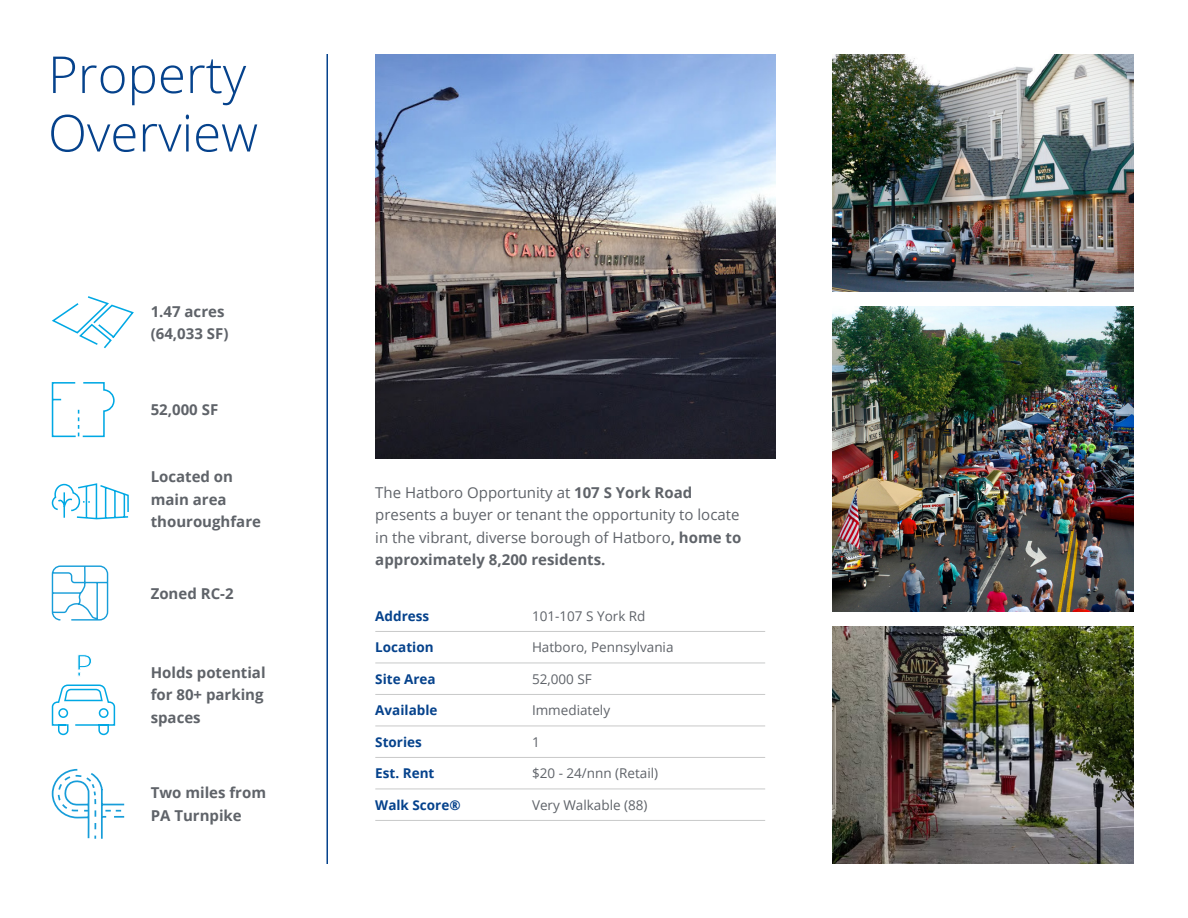
<style>
.page{position:relative;width:1188px;height:918px;background:#fff}
.page>*{position:absolute;margin:0;border:0;box-sizing:border-box;transform-origin:0 0}
.t1{font:300 51px/58.5px "Open Sans";color:#05428c}
.Body_Text_-_Dark_Grey_CMYK{font:15px/22.5px "Open Sans";color:#5f6369}
.Body_Text_-_Dark_Grey_CMYK-2{font:700 15px/22.5px "Open Sans";color:#5f6369}
.Body_Text_-_Dark_Grey_CMYK-3{font:13.5px "Open Sans";color:#5f6369}
.Body_Text_-_Dark_Grey_CMYK-4{font:700 13.5px "Open Sans";color:#05428c}
.s1{font-weight:700}
</style>
<div class="page">
<img style="left:833px;top:54px;width:301px;height:237px">
<img style="left:833px;top:307px;width:301px;height:304px">
<img style="left:833px;top:627px;width:301px;height:237px">
<img style="left:375px;top:54px;width:400px;height:405px">
<hr style="left:326px;top:54px;width:2px;height:810px;background:#05428c">
<svg style="left:51px;top:768px;width:74px;height:71px"></svg>
<svg style="left:51px;top:684px;width:65px;height:52px"></svg>
<svg style="left:77px;top:654px;width:15px;height:23px"></svg>
<svg style="left:51px;top:483px;width:78px;height:37px"></svg>
<svg style="left:51px;top:565px;width:58px;height:56px"></svg>
<svg style="left:52px;top:296px;width:82px;height:53px"></svg>
<svg style="left:51px;top:382px;width:64px;height:56px"></svg>
<hr style="left:375px;top:631px;width:157px;height:1px;background:#c8c9c9">
<hr style="left:532px;top:631px;width:233px;height:1px;background:#c8c9c9">
<hr style="left:375px;top:663px;width:157px;height:1px;background:#c8c9c9">
<hr style="left:532px;top:663px;width:233px;height:1px;background:#c8c9c9">
<hr style="left:375px;top:694px;width:157px;height:1px;background:#c8c9c9">
<hr style="left:532px;top:694px;width:233px;height:1px;background:#c8c9c9">
<hr style="left:375px;top:726px;width:157px;height:1px;background:#c8c9c9">
<hr style="left:532px;top:726px;width:233px;height:1px;background:#c8c9c9">
<hr style="left:375px;top:757px;width:157px;height:1px;background:#c8c9c9">
<hr style="left:532px;top:757px;width:233px;height:1px;background:#c8c9c9">
<hr style="left:375px;top:789px;width:157px;height:1px;background:#c8c9c9">
<hr style="left:532px;top:789px;width:233px;height:1px;background:#c8c9c9">
<hr style="left:375px;top:820px;width:157px;height:1px;background:#c8c9c9">
<hr style="left:532px;top:820px;width:233px;height:1px;background:#c8c9c9">
<p class="t1" style="left:48px;top:44px;width:212px">Property<br>Overview</p>
<p class="Body_Text_-_Dark_Grey_CMYK-2" style="left:151px;top:300px;width:79px">1.47 acres (64,033 SF)</p>
<p class="Body_Text_-_Dark_Grey_CMYK-2" style="left:151px;top:398px;width:69px">52,000 SF</p>
<p class="Body_Text_-_Dark_Grey_CMYK-2" style="left:151px;top:465px;width:112px">Located on main area thouroughfare</p>
<p class="Body_Text_-_Dark_Grey_CMYK-2" style="left:151px;top:582px;width:84px">Zoned RC-2</p>
<p class="Body_Text_-_Dark_Grey_CMYK-2" style="left:151px;top:661px;width:116px">Holds potential for 80+ parking spaces</p>
<p class="Body_Text_-_Dark_Grey_CMYK-2" style="left:151px;top:781px;width:117px">Two miles from<br>PA Turnpike</p>
<p class="Body_Text_-_Dark_Grey_CMYK" style="left:375px;top:481px;width:368px">The Hatboro Opportunity at <span class="s1">107 S York Road </span>presents a buyer or tenant the opportunity to locate in the vibrant, diverse borough of Hatboro<span class="s1">, home to approximately 8,200 residents.</span></p>
<p class="Body_Text_-_Dark_Grey_CMYK-4" style="left:375px;top:606px;width:55px">Address</p>
<p class="Body_Text_-_Dark_Grey_CMYK-3" style="left:532px;top:607px;width:115px">101-107 S York Rd</p>
<p class="Body_Text_-_Dark_Grey_CMYK-4" style="left:375px;top:638px;width:60px">Location</p>
<p class="Body_Text_-_Dark_Grey_CMYK-3" style="left:532px;top:638px;width:143px">Hatboro, Pennsylvania</p>
<p class="Body_Text_-_Dark_Grey_CMYK-4" style="left:375px;top:669px;width:62px">Site Area</p>
<p class="Body_Text_-_Dark_Grey_CMYK-3" style="left:532px;top:670px;width:61px">52,000 SF</p>
<p class="Body_Text_-_Dark_Grey_CMYK-4" style="left:375px;top:701px;width:64px">Available</p>
<p class="Body_Text_-_Dark_Grey_CMYK-3" style="left:532px;top:701px;width:80px">Immediately</p>
<p class="Body_Text_-_Dark_Grey_CMYK-4" style="left:375px;top:732px;width:48px">Stories</p>
<p class="Body_Text_-_Dark_Grey_CMYK-3" style="left:532px;top:733px;width:9px">1</p>
<p class="Body_Text_-_Dark_Grey_CMYK-4" style="left:375px;top:764px;width:61px">Est. Rent</p>
<p class="Body_Text_-_Dark_Grey_CMYK-3" style="left:532px;top:764px;width:128px">$20 - 24/nnn (Retail)</p>
<p class="Body_Text_-_Dark_Grey_CMYK-4" style="left:375px;top:795px;width:87px">Walk Score®</p>
<p class="Body_Text_-_Dark_Grey_CMYK-3" style="left:532px;top:796px;width:117px">Very Walkable (88)</p>
</div>
